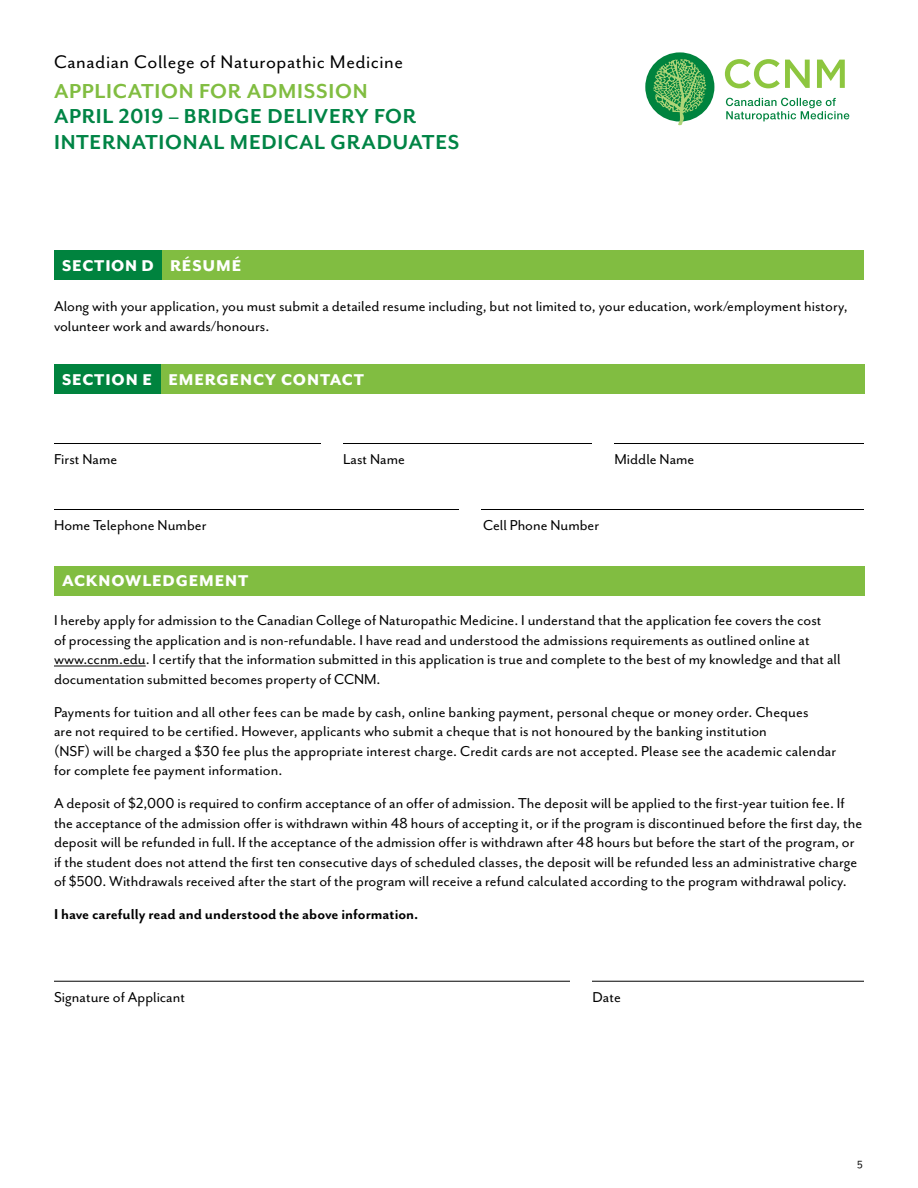
<style>
.page{position:relative;width:918px;height:1188px;background:#fff}
.page>*{position:absolute;margin:0;border:0;box-sizing:border-box;transform-origin:0 0}
.t1{font:700 23.25px/25.2px "Mr Eaves San OT";letter-spacing:.03em;color:#008445}
.t2{font:700 23.25px "Mr Eaves San OT";letter-spacing:.03em;color:#81bd41}
.t3{font:21px "Mr Eaves San OT";letter-spacing:.025em;color:#000}
.t4{font:800 18px "Mr Eaves San OT";letter-spacing:.05em;color:#fff}
.t5{font:16.5px/19.5px "Mr Eaves San OT";color:#000}
.t6{font:700 16.5px "Mr Eaves San OT";color:#000}
.t7{font:12px "Mr Eaves San OT";color:#000}
</style>
<div class="page">
<div style="left:645px;top:52px;width:69px;height:70px;background:#00833e;border-radius:50%"></div>
<svg style="left:650px;top:59px;width:58px;height:66px"></svg>
<svg style="left:726px;top:98px;width:123px;height:23px"></svg>
<svg style="left:725px;top:59px;width:120px;height:29px"></svg>
<div style="left:54px;top:251px;width:810px;height:29px;background:#81bd41"></div>
<div style="left:55px;top:365px;width:810px;height:29px;background:#81bd41"></div>
<div style="left:55px;top:566px;width:810px;height:29px;background:#81bd41"></div>
<div style="left:54px;top:251px;width:108px;height:29px;background:#00833e"></div>
<div style="left:54px;top:365px;width:106px;height:29px;background:#00833e"></div>
<hr style="left:54px;top:666px;width:92px;height:1px;background:#000">
<hr style="left:54px;top:981px;width:810px;height:1px;background:#000">
<div style="left:570px;top:970px;width:22px;height:31px;background:#fff"></div>
<hr style="left:54px;top:443px;width:810px;height:1px;background:#000">
<hr style="left:54px;top:509px;width:810px;height:1px;background:#000">
<div style="left:321px;top:430px;width:21px;height:31px;background:#fff"></div>
<div style="left:592px;top:430px;width:21px;height:31px;background:#fff"></div>
<div style="left:460px;top:495px;width:21px;height:31px;background:#fff"></div>
<p class="t3" style="left:54px;top:50px;width:351px">Canadian College of Naturopathic Medicine</p>
<h1 class="t2" style="left:54px;top:79px;width:315px">APPLICATION FOR ADMISSION</h1>
<h1 class="t1" style="left:54px;top:104px;width:407px">APRIL 2019 – BRIDGE DELIVERY FOR<br>INTERNATIONAL MEDICAL GRADUATES</h1>
<p class="t4" style="left:62px;top:256px;width:181px">SECTION D RÉSUMÉ</p>
<p class="t5" style="left:54px;top:297px;width:795px">Along with your application, you must submit a detailed resume including, but not limited to, your education, work/employment history, volunteer work and awards/honours.</p>
<p class="t4" style="left:62px;top:370px;width:303px">SECTION E EMERGENCY CONTACT</p>
<p class="t5" style="left:54px;top:450px;width:65px">First Name</p>
<p class="t5" style="left:343px;top:450px;width:63px">Last Name</p>
<p class="t5" style="left:615px;top:450px;width:81px">Middle Name</p>
<p class="t5" style="left:54px;top:516px;width:154px">Home Telephone Number</p>
<p class="t5" style="left:483px;top:516px;width:118px">Cell Phone Number</p>
<p class="t4" style="left:62px;top:571px;width:188px">ACKNOWLEDGEMENT</p>
<p class="t5" style="left:54px;top:611px;width:788px">I hereby apply for admission to the Canadian College of Naturopathic Medicine. I understand that the application fee covers the cost<br>of processing the application and is non-refundable. I have read and understood the admissions requirements as outlined online at www.ccnm.edu. I certify that the information submitted in this application is true and complete to the best of my knowledge and that all documentation submitted becomes property of CCNM.</p>
<p class="t5" style="left:54px;top:702px;width:784px">Payments for tuition and all other fees can be made by cash, online banking payment, personal cheque or money order. Cheques<br>are not required to be certified. However, applicants who submit a cheque that is not honoured by the banking institution<br>(NSF) will be charged a $30 fee plus the appropriate interest charge. Credit cards are not accepted. Please see the academic calendar for complete fee payment information.</p>
<p class="t5" style="left:54px;top:794px;width:810px">A deposit of $2,000 is required to confirm acceptance of an offer of admission. The deposit will be applied to the first-year tuition fee. If the acceptance of the admission offer is withdrawn within 48 hours of accepting it, or if the program is discontinued before the first day, the deposit will be refunded in full. If the acceptance of the admission offer is withdrawn after 48 hours but before the start of the program, or if the student does not attend the first ten consecutive days of scheduled classes, the deposit will be refunded less an administrative charge of $500. Withdrawals received after the start of the program will receive a refund calculated according to the program withdrawal policy.</p>
<p class="t6" style="left:54px;top:906px;width:366px">I have carefully read and understood the above information.</p>
<p class="t5" style="left:54px;top:987px;width:133px">Signature of Applicant</p>
<p class="t5" style="left:593px;top:987px;width:30px">Date</p>
<p class="t7" style="left:857px;top:1156px;width:7px">5</p>
</div>
